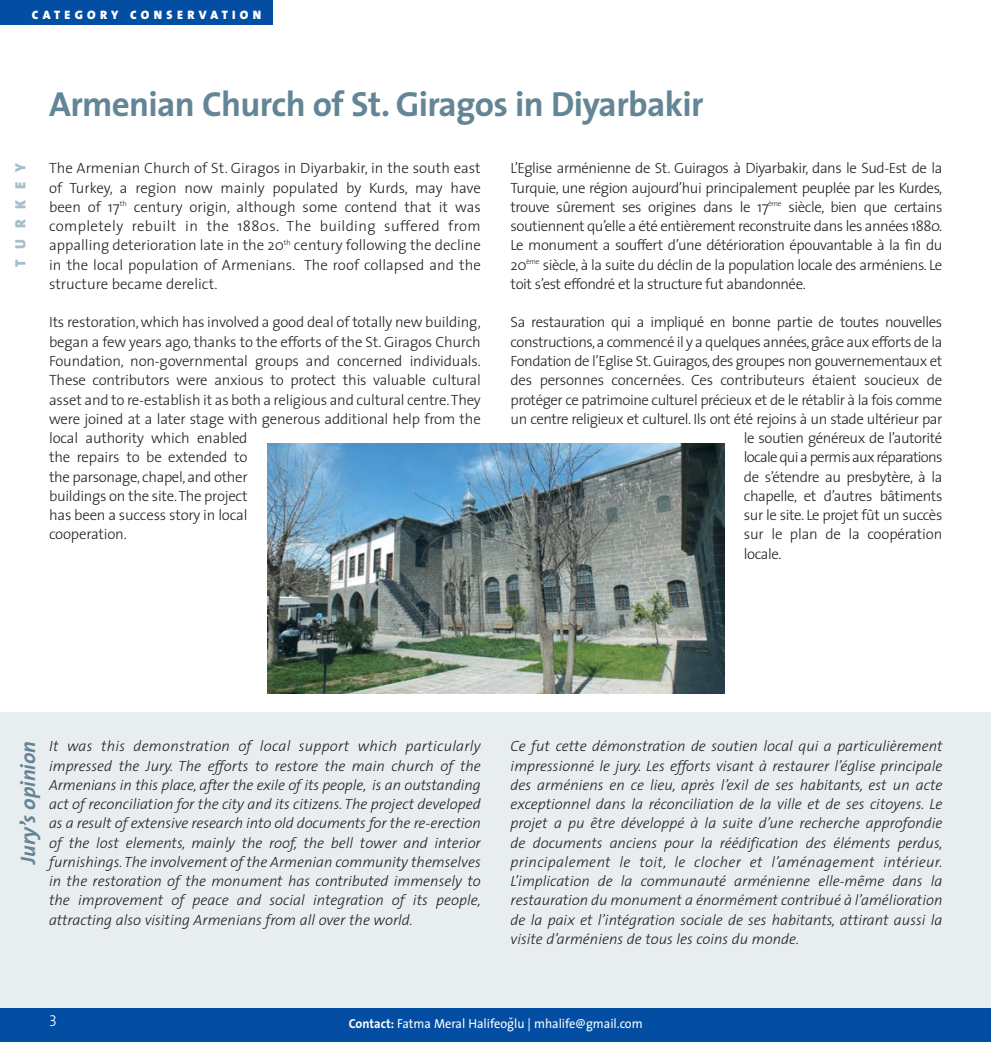
<style>
.page{position:relative;width:991px;height:1042px;background:#fff}
.page>*{position:absolute;margin:0;border:0;box-sizing:border-box;transform-origin:0 0}
.t1{font:700 35px "The Sans";letter-spacing:-.02em;color:#638595}
.t2{font:italic 700 21px "The Sans";color:#638595}
.t3{font:15.75px "The Sans Light Caps";color:#fff}
.t4{font:300 14.88px/19.2px "The Sans";letter-spacing:-.02em;color:#231f20;text-align:justify}
.t5{font:italic 300 14.88px/19.2px "The Sans";color:#231f20;text-align:justify}
.t6{font:14.88px "The Sans Black Caps";letter-spacing:.71em;color:#a7bdc8}
.t7{font:13.12px "The Sans";color:#fff;scale:.95 1}
.t8{font:12.25px "The Sans Black Caps";letter-spacing:.355em;color:#fff}
.s1{font-weight:700}
</style>
<div class="page">
<div style="left:0;top:712px;width:990px;height:308px;background:#e8edf0"></div>
<div style="left:0;top:1008px;width:990px;height:33px;background:#034ea2"></div>
<div style="left:0;top:0;width:272px;height:25px;background:#034ea2"></div>
<img style="left:267px;top:443px;width:457px;height:250px">
<p class="t8" style="left:32px;top:8px;width:231px">CATEGORY CONSERVATION</p>
<h1 class="t1" style="left:49px;top:90px;width:656px">Armenian Church of St. Giragos in Diyarbakir</h1>
<p class="t6" style="left:12px;top:267px;width:106px;rotate:-90deg">TURKEY</p>
<p class="t4" style="left:49px;top:160px;width:433px">The Armenian Church of St. Giragos in Diyarbakir, in the south east of Turkey, a region now mainly populated by Kurds, may have been of 17<sup>th</sup> century origin, although some contend that it was completely rebuilt in the 1880s. The building suffered from appalling deterioration late in the 20<sup>th</sup> century following the decline in the local population of Armenians. The roof collapsed and the structure became derelict.</p>
<p class="t4" style="left:49px;top:314px;width:433px">Its restoration, which has involved a good deal of totally new building, began a few years ago, thanks to the efforts of the St. Giragos Church Foundation, non-governmental groups and concerned individuals.<br>These contributors were anxious to protect this valuable cultural asset and to re-establish it as both a religious and cultural centre.They were joined at a later stage with generous additional help from the</p>
<p class="t4" style="left:49px;top:430px;width:200px">local authority which enabled the repairs to be extended to the parsonage, chapel, and other buildings on the site.The project has been a success story in local cooperation.</p>
<p class="t4" style="left:510px;top:160px;width:433px">L’Eglise arménienne de St. Guiragos à Diyarbakir, dans le Sud-Est de la Turquie, une région aujourd’hui principalement peuplée par les Kurdes, trouve sûrement ses origines dans le 17<sup>ème</sup> siècle, bien que certains soutiennent qu’elle a été entièrement reconstruite dans les années 1880.<br>Le monument a souffert d’une détérioration épouvantable à la fin du 20<sup>ème</sup> siècle, à la suite du déclin de la population locale des arméniens. Le toit s’est effondré et la structure fut abandonnée.</p>
<p class="t4" style="left:510px;top:314px;width:433px">Sa restauration qui a impliqué en bonne partie de toutes nouvelles constructions,a commencé il y a quelques années,grâce aux efforts de la Fondation de l’Eglise St. Guiragos, des groupes non gouvernementaux et des personnes concernées. Ces contributeurs étaient soucieux de protéger ce patrimoine culturel précieux et de le rétablir à la fois comme un centre religieux et culturel. Ils ont été rejoins à un stade ultérieur par</p>
<p class="t4" style="left:744px;top:430px;width:200px">le soutien généreux de l’autorité locale qui a permis aux réparations de s’étendre au presbytère, à la chapelle, et d’autres bâtiments sur le site. Le projet fût un succès sur le plan de la coopération locale.</p>
<p class="t5" style="left:49px;top:738px;width:433px">It was this demonstration of local support which particularly impressed the Jury. The efforts to restore the main church of the Armenians in this place, after the exile of its people, is an outstanding act of reconciliation for the city and its citizens. The project developed as a result of extensive research into old documents for the re-erection of the lost elements, mainly the roof, the bell tower and interior furnishings.The involvement of the Armenian community themselves in the restoration of the monument has contributed immensely to the improvement of peace and social integration of its people, attracting also visiting Armenians from all over the world.</p>
<p class="t5" style="left:510px;top:738px;width:433px">Ce fut cette démonstration de soutien local qui a particulièrement impressionné le jury. Les efforts visant à restaurer l’église principale des arméniens en ce lieu, après l’exil de ses habitants, est un acte exceptionnel dans la réconciliation de la ville et de ses citoyens. Le projet a pu être développé à la suite d’une recherche approfondie de documents anciens pour la réédification des éléments perdus, principalement le toit, le clocher et l’aménagement intérieur.<br>L’implication de la communauté arménienne elle-même dans la restauration du monument a énormément contribué à l’amélioration de la paix et l’intégration sociale de ses habitants, attirant aussi la visite d’arméniens de tous les coins du monde.</p>
<h2 class="t2" style="left:20px;top:863px;width:124px;rotate:-90deg">Jury’s opinion</h2>
<p class="t3" style="left:49px;top:1011px;width:10px">3</p>
<p class="t7" style="left:508px;top:1017px;width:7px">˘</p>
<p class="t7" style="left:349px;top:1018px;width:311px"><span class="s1">Contact:</span> Fatma Meral Halifeoglu | mhalife@gmail.com</p>
</div>
